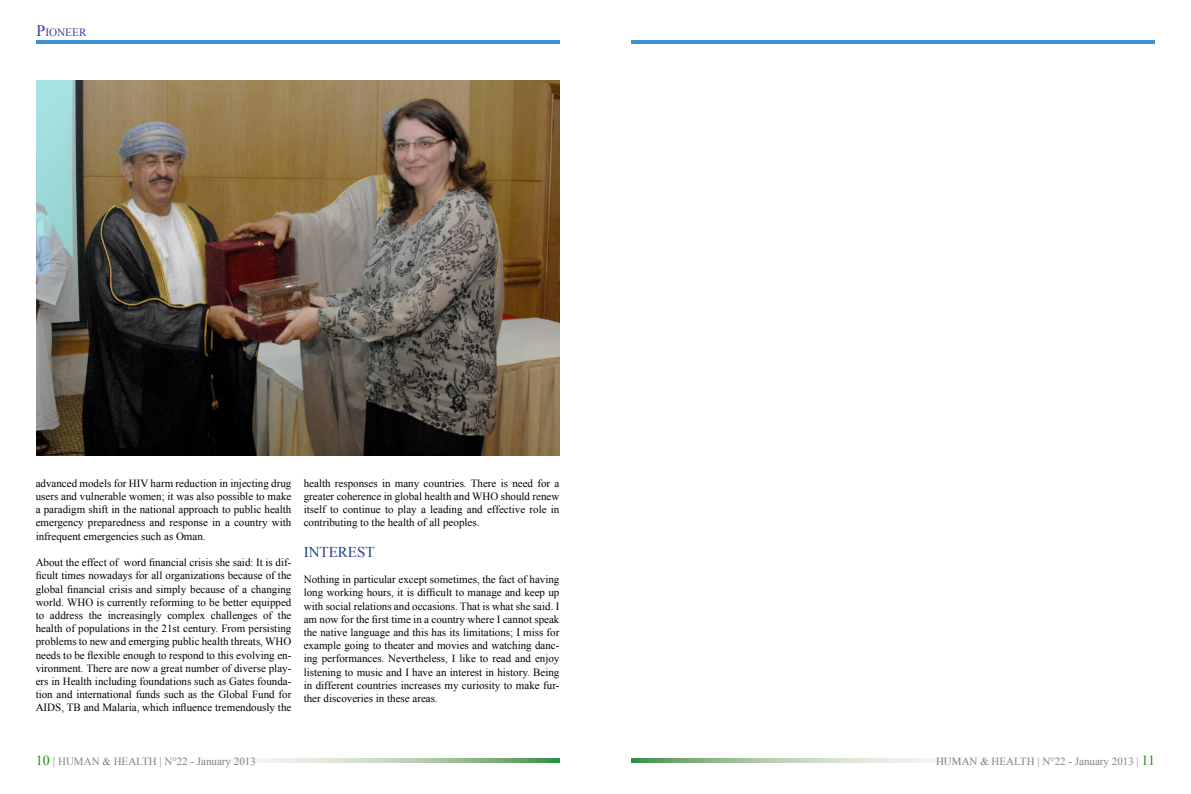
<style>
.page{position:relative;width:1191px;height:794px;background:#fff}
.page>*{position:absolute;margin:0;border:0;box-sizing:border-box;transform-origin:0 0}
.t1{font:15px "Times New Roman";color:#25408f}
.t2{font:11.2px "Times New Roman";color:#3d3d98}
.t3{font:11px/13.2px "Times New Roman";color:#000;text-align:justify}
.t4{font:11px "Times New Roman";color:#808285}
.s1{font-size:16px}
.s2{font-size:14px;color:#228b0f}
.s3{font-size:12px}
</style>
<div class="page">
<svg style="left:229px;top:758px;width:330px;height:5px"></svg>
<svg style="left:631px;top:758px;width:328px;height:5px"></svg>
<hr style="left:36px;top:41px;width:523px;height:3px;background:#3c91cf">
<hr style="left:631px;top:41px;width:524px;height:3px;background:#3c91cf">
<img style="left:36px;top:80px;width:523px;height:375px">
<p class="t2" style="left:36px;top:25px;width:51px"><span class="s1">P</span>IONEER</p>
<p class="t3" style="left:36px;top:476px;width:257px">advanced models for HIV harm reduction in injecting drug users and vulnerable women; it was also possible to make a paradigm shift in the national approach to public health emergency preparedness and response in a country with infrequent emergencies such as Oman.</p>
<p class="t3" style="left:36px;top:555px;width:257px">About the effect of word financial crisis she said: It is dif&shy;ficult times nowadays for all organizations because of the global financial crisis and simply because of a changing world. WHO is currently reforming to be better equipped to address the increasingly complex challenges of the health of populations in the 21st century. From persisting problems to new and emerging public health threats, WHO needs to be flexible enough to respond to this evolving en&shy;vironment. There are now a great number of diverse play&shy;ers in Health including foundations such as Gates founda&shy;tion and international funds such as the Global Fund for AIDS, TB and Malaria, which influence tremendously the</p>
<p class="t3" style="left:304px;top:476px;width:257px">health responses in many countries. There is need for a greater coherence in global health and WHO should renew itself to continue to play a leading and effective role in contributing to the health of all peoples.</p>
<h1 class="t1" style="left:304px;top:541px;width:16px">Interest</h1>
<p class="t3" style="left:304px;top:572px;width:257px">Nothing in particular except sometimes, the fact of having long working hours, it is difficult to manage and keep up with social relations and occasions. That is what she said. I am now for the first time in a country where I cannot speak the native language and this has its limitations; I miss for example going to theater and movies and watching danc&shy;ing performances. Nevertheless, I like to read and enjoy listening to music and I have an interest in history. Being in different countries increases my curiosity to make fur&shy;ther discoveries in these areas.</p>
<p class="t4" style="left:36px;top:754px;width:221px"><span class="s2">10</span> <span class="s3">|</span> HUMAN &amp; HEALTH | N°22 - January 2013</p>
<p class="t4" style="left:936px;top:754px;width:220px">HUMAN &amp; HEALTH | N°22 - January 2013 | <span class="s2">11</span></p>
</div>
